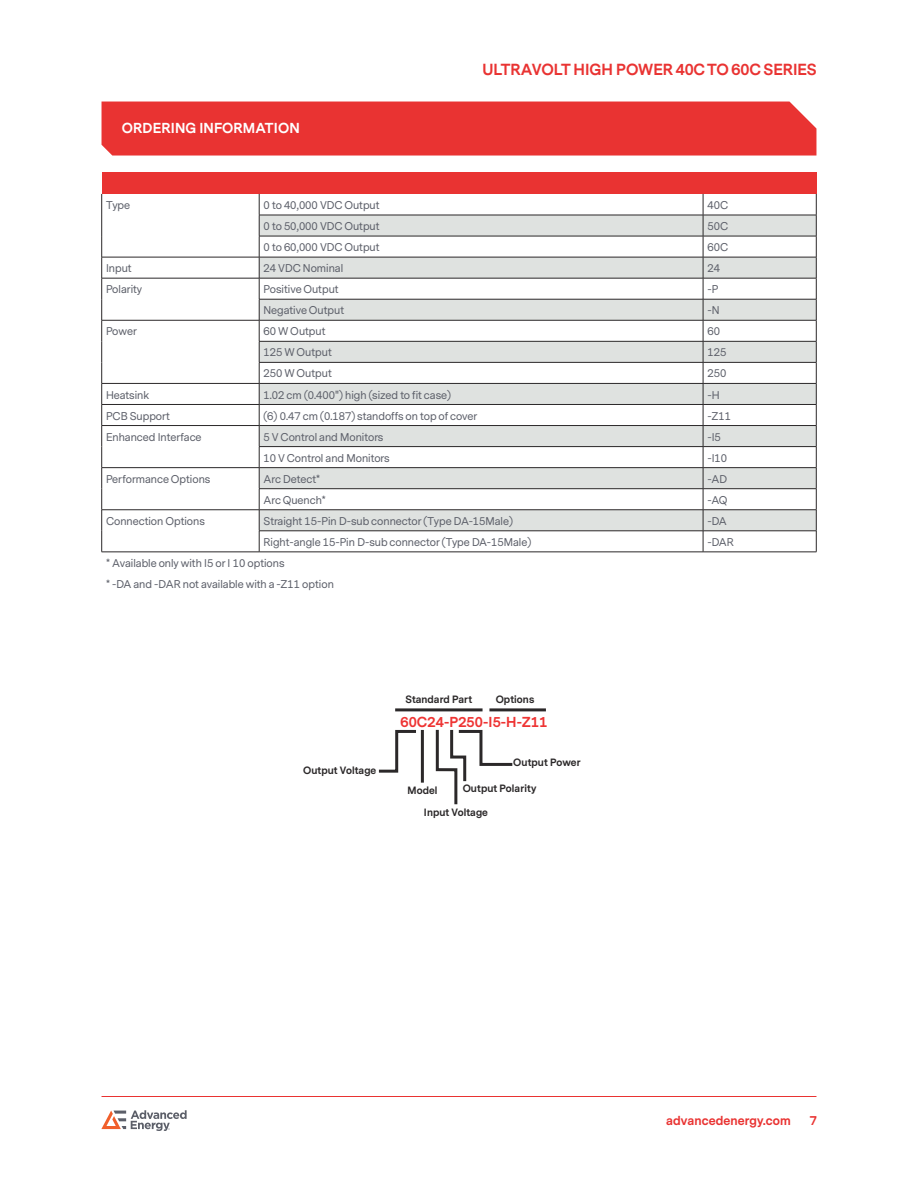
<style>
.page{position:relative;width:918px;height:1188px;background:#fff}
.page>*{position:absolute;margin:0;border:0;box-sizing:border-box;transform-origin:0 0}
.t1{font:700 15px "Messina Sans";color:#e93332}
.t2{font:700 13.5px "Messina Sans";letter-spacing:.01em;color:#fff}
.t3{font:700 13.5px "Messina Sans";letter-spacing:.01em;color:#ee3433}
.t4{font:700 12px "Messina Sans";letter-spacing:.01em;color:#e93332}
.t5{font:10.5px/21px "Messina Sans";color:#5c5f69}
.t6{font:700 9.9px "Messina Sans";letter-spacing:.01em;color:#2b2829}
</style>
<div class="page">
<hr style="left:102px;top:1096px;width:714px;height:1px;background:#e93332">
<svg style="left:101px;top:1110px;width:86px;height:21px"></svg>
<div style="left:102px;top:102px;width:714px;height:54px;background:#e93332"></div>
<div style="left:102px;top:173px;width:714px;height:21px;background:#e93332"></div>
<svg style="left:260px;top:216px;width:556px;height:315px;fill:#dfe2e0"></svg>
<hr style="left:259px;top:215px;width:444px;height:1px;background:#2b2829">
<hr style="left:703px;top:215px;width:113px;height:1px;background:#2b2829">
<hr style="left:259px;top:236px;width:444px;height:1px;background:#2b2829">
<hr style="left:703px;top:236px;width:113px;height:1px;background:#2b2829">
<hr style="left:102px;top:257px;width:157px;height:1px;background:#2b2829">
<hr style="left:259px;top:257px;width:444px;height:1px;background:#2b2829">
<hr style="left:703px;top:257px;width:113px;height:1px;background:#2b2829">
<hr style="left:102px;top:278px;width:157px;height:1px;background:#2b2829">
<hr style="left:259px;top:278px;width:444px;height:1px;background:#2b2829">
<hr style="left:703px;top:278px;width:113px;height:1px;background:#2b2829">
<hr style="left:259px;top:299px;width:444px;height:1px;background:#2b2829">
<hr style="left:703px;top:299px;width:113px;height:1px;background:#2b2829">
<hr style="left:102px;top:320px;width:157px;height:1px;background:#2b2829">
<hr style="left:259px;top:320px;width:444px;height:1px;background:#2b2829">
<hr style="left:703px;top:320px;width:113px;height:1px;background:#2b2829">
<hr style="left:259px;top:341px;width:444px;height:1px;background:#2b2829">
<hr style="left:703px;top:341px;width:113px;height:1px;background:#2b2829">
<hr style="left:259px;top:362px;width:444px;height:1px;background:#2b2829">
<hr style="left:703px;top:362px;width:113px;height:1px;background:#2b2829">
<hr style="left:102px;top:383px;width:157px;height:1px;background:#2b2829">
<hr style="left:259px;top:383px;width:444px;height:1px;background:#2b2829">
<hr style="left:703px;top:383px;width:113px;height:1px;background:#2b2829">
<hr style="left:102px;top:404px;width:157px;height:1px;background:#2b2829">
<hr style="left:259px;top:404px;width:444px;height:1px;background:#2b2829">
<hr style="left:703px;top:404px;width:113px;height:1px;background:#2b2829">
<hr style="left:102px;top:425px;width:157px;height:1px;background:#2b2829">
<hr style="left:259px;top:425px;width:444px;height:1px;background:#2b2829">
<hr style="left:703px;top:425px;width:113px;height:1px;background:#2b2829">
<hr style="left:259px;top:446px;width:444px;height:1px;background:#2b2829">
<hr style="left:703px;top:446px;width:113px;height:1px;background:#2b2829">
<hr style="left:102px;top:467px;width:157px;height:1px;background:#2b2829">
<hr style="left:259px;top:467px;width:444px;height:1px;background:#2b2829">
<hr style="left:703px;top:467px;width:113px;height:1px;background:#2b2829">
<hr style="left:259px;top:488px;width:444px;height:1px;background:#2b2829">
<hr style="left:703px;top:488px;width:113px;height:1px;background:#2b2829">
<hr style="left:102px;top:509px;width:157px;height:1px;background:#2b2829">
<hr style="left:259px;top:509px;width:444px;height:1px;background:#2b2829">
<hr style="left:703px;top:509px;width:113px;height:1px;background:#2b2829">
<svg style="left:101px;top:194px;width:1px;height:358px"></svg>
<hr style="left:259px;top:531px;width:444px;height:1px;background:#2b2829">
<svg style="left:259px;top:194px;width:1px;height:358px"></svg>
<hr style="left:703px;top:531px;width:113px;height:1px;background:#2b2829">
<svg style="left:703px;top:194px;width:1px;height:358px"></svg>
<svg style="left:816px;top:194px;width:1px;height:358px"></svg>
<hr style="left:102px;top:552px;width:157px;height:1px;background:#2b2829">
<hr style="left:259px;top:552px;width:444px;height:1px;background:#2b2829">
<hr style="left:703px;top:552px;width:113px;height:1px;background:#2b2829">
<svg style="left:378px;top:729px;width:38px;height:44px"></svg>
<hr style="left:421px;top:730px;width:3px;height:53px;background:#2b2829">
<svg style="left:435px;top:729px;width:78px;height:76px"></svg>
<hr style="left:395px;top:708px;width:88px;height:3px;background:#2b2829">
<hr style="left:489px;top:708px;width:57px;height:3px;background:#2b2829">
<p class="t2" style="left:122px;top:121px;width:180px">ORDERING INFORMATION</p>
<h1 class="t1" style="left:482px;top:61px;width:336px">ULTRAVOLT HIGH POWER 40C TO 60C SERIES</h1>
<p class="t5" style="left:106px;top:195px;width:26px">Type</p>
<p class="t5" style="left:264px;top:195px;width:118px">0 to 40,000 VDC Output</p>
<p class="t5" style="left:707px;top:195px;width:22px">40C</p>
<p class="t5" style="left:264px;top:216px;width:118px">0 to 50,000 VDC Output</p>
<p class="t5" style="left:707px;top:216px;width:22px">50C</p>
<p class="t5" style="left:264px;top:237px;width:118px">0 to 60,000 VDC Output</p>
<p class="t5" style="left:707px;top:237px;width:22px">60C</p>
<p class="t5" style="left:106px;top:258px;width:27px">Input</p>
<p class="t5" style="left:264px;top:258px;width:81px">24 VDC Nominal</p>
<p class="t5" style="left:707px;top:258px;width:14px">24</p>
<p class="t5" style="left:106px;top:279px;width:38px">Polarity</p>
<p class="t5" style="left:264px;top:279px;width:77px">Positive Output</p>
<p class="t5" style="left:707px;top:279px;width:12px">-P</p>
<p class="t5" style="left:264px;top:300px;width:82px">Negative Output</p>
<p class="t5" style="left:707px;top:300px;width:14px">-N</p>
<p class="t5" style="left:106px;top:321px;width:32px">Power</p>
<p class="t5" style="left:264px;top:321px;width:63px">60 W Output</p>
<p class="t5" style="left:707px;top:321px;width:14px">60</p>
<p class="t5" style="left:264px;top:342px;width:70px">125 W Output</p>
<p class="t5" style="left:707px;top:342px;width:20px">125</p>
<p class="t5" style="left:264px;top:364px;width:70px">250 W Output</p>
<p class="t5" style="left:707px;top:364px;width:20px">250</p>
<p class="t5" style="left:106px;top:385px;width:45px">Heatsink</p>
<p class="t5" style="left:264px;top:385px;width:189px">1.02 cm (0.400") high (sized to fit case)</p>
<p class="t5" style="left:707px;top:385px;width:14px">-H</p>
<p class="t5" style="left:106px;top:406px;width:66px">PCB Support</p>
<p class="t5" style="left:264px;top:406px;width:215px">(6) 0.47 cm (0.187) standoffs on top of cover</p>
<p class="t5" style="left:707px;top:406px;width:25px">-Z11</p>
<p class="t5" style="left:106px;top:427px;width:97px">Enhanced Interface</p>
<p class="t5" style="left:264px;top:427px;width:121px">5 V Control and Monitors</p>
<p class="t5" style="left:707px;top:427px;width:15px">-I5</p>
<p class="t5" style="left:264px;top:448px;width:128px">10 V Control and Monitors</p>
<p class="t5" style="left:707px;top:448px;width:21px">-I10</p>
<p class="t5" style="left:106px;top:469px;width:106px">Performance Options</p>
<p class="t5" style="left:264px;top:469px;width:58px">Arc Detect*</p>
<p class="t5" style="left:707px;top:469px;width:21px">-AD</p>
<p class="t5" style="left:264px;top:490px;width:64px">Arc Quench*</p>
<p class="t5" style="left:707px;top:490px;width:22px">-AQ</p>
<p class="t5" style="left:106px;top:511px;width:100px">Connection Options</p>
<p class="t5" style="left:264px;top:511px;width:251px">Straight 15-Pin D-sub connector (Type DA-15Male)</p>
<p class="t5" style="left:707px;top:511px;width:21px">-DA</p>
<p class="t5" style="left:264px;top:532px;width:269px">Right-angle 15-Pin D-sub connector (Type DA-15Male)</p>
<p class="t5" style="left:707px;top:532px;width:28px">-DAR</p>
<p class="t5" style="left:106px;top:553px;width:229px">* Available only with I5 or I 10 options<br>* -DA and -DAR not available with a -Z11 option</p>
<p class="t6" style="left:405px;top:694px;width:68px">Standard Part</p>
<p class="t6" style="left:496px;top:694px;width:40px">Options</p>
<p class="t6" style="left:303px;top:765px;width:75px">Output Voltage</p>
<p class="t3" style="left:400px;top:715px;width:148px">60C24-P250-I5-H-Z11</p>
<p class="t6" style="left:513px;top:758px;width:69px">Output Power</p>
<p class="t6" style="left:463px;top:784px;width:75px">Output Polarity</p>
<p class="t6" style="left:424px;top:807px;width:65px">Input Voltage</p>
<p class="t6" style="left:407px;top:786px;width:32px">Model</p>
<p class="t4" style="left:666px;top:1115px;width:126px">advancedenergy.com</p>
<p class="t4" style="left:810px;top:1115px;width:9px">7</p>
</div>
